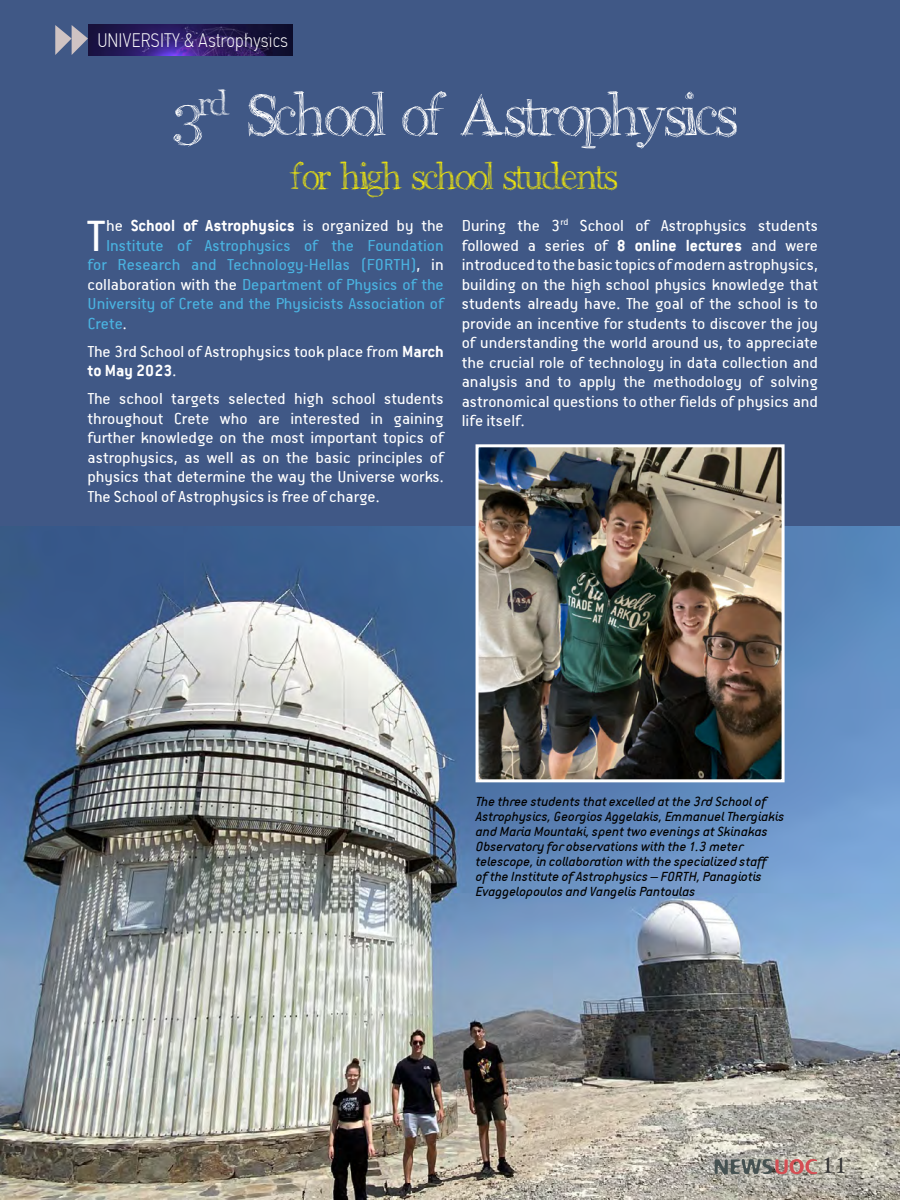
<style>
.page{position:relative;width:900px;height:1200px;background:#fff}
.page>*{position:absolute;margin:0;border:0;box-sizing:border-box;transform-origin:0 0}
.t1{font:60px "Aka Acid GR Roman Script";color:#fff}
.t2{font:49.65px "PF Premier Text";color:#fff}
.t3{font:37.5px "Aka Acid GR Roman Script";color:#fff200}
.t4{font:21px "Apollonia";color:#333}
.t5{font:100 condensed 19.5px "PF Din Text";color:#fff}
.t6{font:18px/19.5px "PF Premier Text";color:#fff;text-align:justify}
.t7{font:18px "PF Premier Text";color:#4ab3e1}
.t8{font:700 18px "PF Premier Text";color:#fff}
.t9{font:italic 15px/15px "PF Premier Text";color:#000}
.s1{font-weight:400}
.s2{color:#fff}
.s3{font-weight:700}
</style>
<div class="page">
<img style="left:1px;top:525px;width:899px;height:675px">
<div style="left:1px;top:0;width:899px;height:525px;background:#405886"></div>
<img style="left:88px;top:25px;width:205px;height:30px">
<svg style="left:55px;top:25px;width:33px;height:30px"></svg>
<img style="left:480px;top:448px;width:301px;height:330px">
<div style="left:476px;top:444px;width:309px;height:338px;border:3px solid #fff"></div>
<svg style="left:715px;top:1159px;width:102px;height:15px;background:#96807c"></svg>
<p class="t5" style="left:97px;top:29px;width:192px">UNIVERSITY &amp; Astrophysics</p>
<h1 class="t1" style="left:171px;top:83px;width:562px">3<sup>rd</sup> School of Astrophysics</h1>
<h3 class="t3" style="left:289px;top:156px;width:326px">for high school students</h3>
<h2 class="t2" style="left:87px;top:212px;width:21px">T</h2>
<p class="t8" style="left:106px;top:217px;width:339px"><span class="s1">he</span> School of Astrophysics <span class="s1">is organized by the</span></p>
<p class="t7" style="left:106px;top:237px;width:339px">Institute of Astrophysics of the Foundation</p>
<p class="t7" style="left:88px;top:256px;width:358px">for Research and Technology-Hellas (FORTH)<span class="s2">, in</span></p>
<p class="t7" style="left:88px;top:276px;width:358px"><span class="s2">collaboration with the</span> Department of Physics of the</p>
<p class="t7" style="left:88px;top:295px;width:358px">University of Crete and the Physicists Association of</p>
<p class="t7" style="left:88px;top:315px;width:41px">Crete<span class="s2">.</span></p>
<p class="t6" style="left:88px;top:342px;width:358px">The 3rd School of Astrophysics took place from <span class="s3">March to May 2023</span>.</p>
<p class="t6" style="left:88px;top:389px;width:358px">The school targets selected high school students throughout Crete who are interested in gaining further knowledge on the most important topics of astrophysics, as well as on the basic principles of physics that determine the way the Universe works.<br>The School of Astrophysics is free of charge.</p>
<p class="t6" style="left:462px;top:216px;width:358px">During the 3<sup>rd</sup> School of Astrophysics students followed a series of <span class="s3">8 online lectures</span> and were introduced to the basic topics of modern astrophysics, building on the high school physics knowledge that students already have. The goal of the school is to provide an incentive for students to discover the joy of understanding the world around us, to appreciate the crucial role of technology in data collection and analysis and to apply the methodology of solving astronomical questions to other fields of physics and life itself.</p>
<p class="t9" style="left:476px;top:794px;width:310px">The three students that excelled at the 3rd School of Astrophysics, Georgios Aggelakis, Emmanuel Thergiakis and Maria Mountaki, spent two evenings at Skinakas Observatory for observations with the 1.3 meter telescope, in collaboration with the specialized staff<br>of the Institute of Astrophysics – FORTH, Panagiotis Evaggelopoulos and Vangelis Pantoulas</p>
<p class="t4" style="left:821px;top:1154px;width:28px">11</p>
</div>
